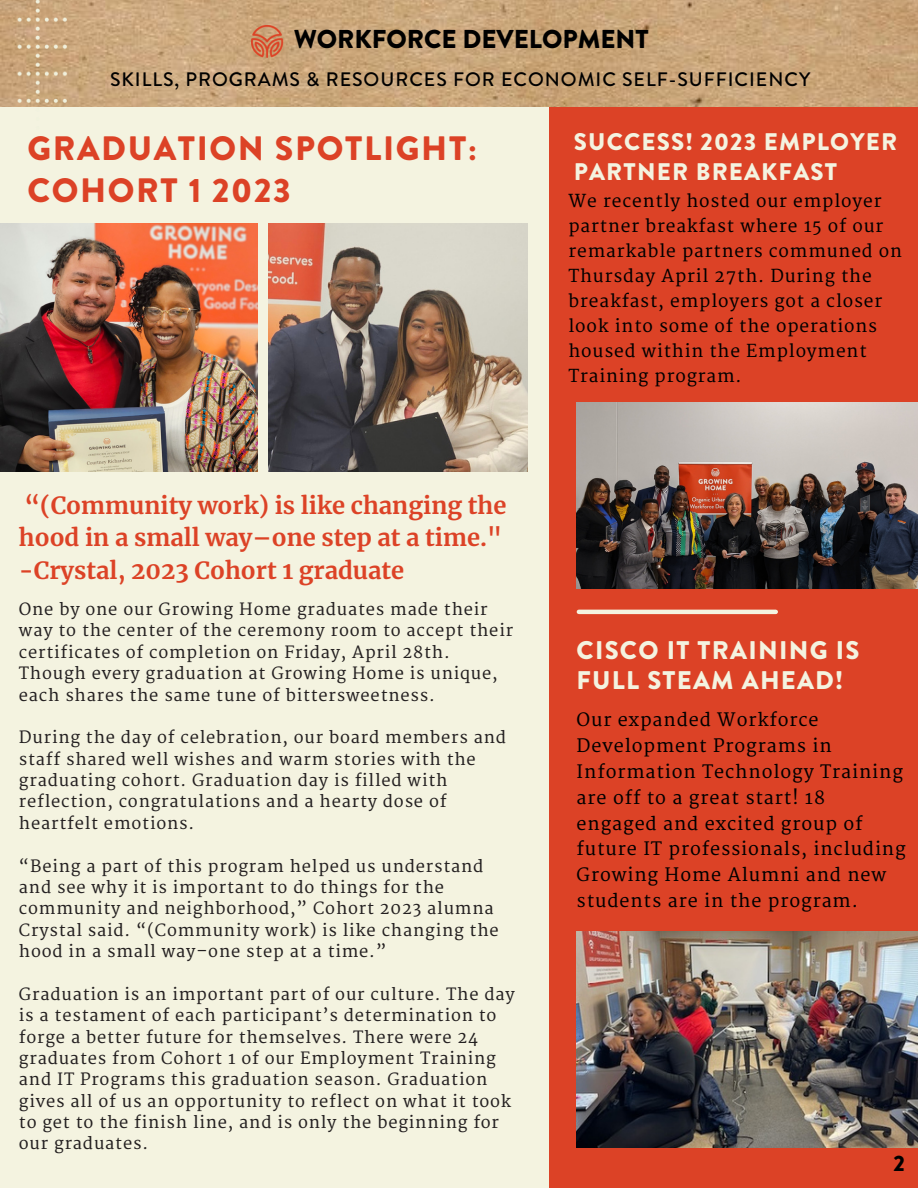
<style>
.page{position:relative;width:918px;height:1188px;background:#fff}
.page>*{position:absolute;margin:0;border:0;box-sizing:border-box;transform-origin:0 0}
.t1{font:900 33.75px/41.7px "Brandon Grotesque";letter-spacing:.05em;color:#dc4226}
.t2{font:900 25.8px "Brandon Grotesque";color:#000}
.t3{font:900 25.5px/30.3px "Brandon Grotesque";letter-spacing:.05em;color:#f4f3e0}
.t4{font:900 24px/29.2px "Brandon Grotesque";letter-spacing:.05em;color:#f4f3e0}
.t5{font:700 23.7px/32.7px "Merriweather";color:#dc4226}
.t6{font:900 22.2px "Brandon Grotesque";color:#000}
.t7{font:500 19.5px "Brandon Grotesque";letter-spacing:.05em;color:#000}
.t8{font:18px/25.8px "Merriweather";letter-spacing:.05em;color:#000}
.t9{font:17.4px/25px "Merriweather";letter-spacing:.05em;color:#000}
.t10{font:16.5px/21.3px "Merriweather";letter-spacing:.05em;color:#231f20}
</style>
<div class="page">
<div style="left:0;top:42px;width:918px;height:1146px;background:#f4f3e0"></div>
<div style="left:549px;top:0;width:369px;height:1188px;background:#dc4226"></div>
<img style="left:577px;top:932px;width:341px;height:216px">
<hr style="left:579px;top:610px;width:197px;height:4px;background:#f4f3e0">
<img style="left:0;top:0;width:918px;height:107px">
<img style="left:14px;top:0;width:53px;height:107px">
<img style="left:252px;top:25px;width:34px;height:33px">
<img style="left:577px;top:403px;width:341px;height:185px">
<img style="left:269px;top:224px;width:259px;height:247px">
<img style="left:0;top:224px;width:258px;height:247px">
<p class="t2" style="left:294px;top:21px;width:356px">WORKFORCE DEVELOPMENT</p>
<p class="t7" style="left:110px;top:66px;width:702px">SKILLS, PROGRAMS &amp; RESOURCES FOR ECONOMIC SELF-SUFFICIENCY</p>
<p class="t1" style="left:27px;top:128px;width:451px">GRADUATION SPOTLIGHT:<br>COHORT 1 2023</p>
<p class="t5" style="left:19px;top:489px;width:489px">“(Community work) is like changing the hood in a small way–one step at a time."</p>
<p class="t5" style="left:19px;top:554px;width:387px">-Crystal, 2023 Cohort 1 graduate</p>
<p class="t10" style="left:19px;top:599px;width:496px">One by one our Growing Home graduates made their way to the center of the ceremony room to accept their certificates of completion on Friday, April 28th.<br>Though every graduation at Growing Home is unique, each shares the same tune of bittersweetness.</p>
<p class="t10" style="left:19px;top:727px;width:489px">During the day of celebration, our board members and staff shared well wishes and warm stories with the graduating cohort. Graduation day is filled with reflection, congratulations and a hearty dose of heartfelt emotions.</p>
<p class="t10" style="left:19px;top:856px;width:481px">“Being a part of this program helped us understand and see why it is important to do things for the community and neighborhood,” Cohort 2023 alumna Crystal said. “(Community work) is like changing the hood in a small way–one step at a time.”</p>
<p class="t10" style="left:19px;top:984px;width:497px">Graduation is an important part of our culture. The day is a testament of each participant’s determination to forge a better future for themselves. There were 24 graduates from Cohort 1 of our Employment Training and IT Programs this graduation season. Graduation gives all of us an opportunity to reflect on what it took to get to the finish line, and is only the beginning for our graduates.</p>
<p class="t4" style="left:574px;top:128px;width:325px">SUCCESS! 2023 EMPLOYER<br>PARTNER BREAKFAST</p>
<p class="t9" style="left:569px;top:189px;width:335px">We recently hosted our employer partner breakfast where 15 of our remarkable partners communed on<br>Thursday April 27th. During the breakfast, employers got a closer look into some of the operations housed within the Employment<br>Training program.</p>
<p class="t3" style="left:577px;top:635px;width:284px">CISCO IT TRAINING IS<br>FULL STEAM AHEAD!</p>
<p class="t8" style="left:577px;top:708px;width:331px">Our expanded Workforce<br>Development Programs in<br>Information Technology Training are off to a great start! 18 engaged and excited group of future IT professionals, including<br>Growing Home Alumni and new students are in the program.</p>
<p class="t6" style="left:893px;top:1147px;width:13px">2</p>
</div>
